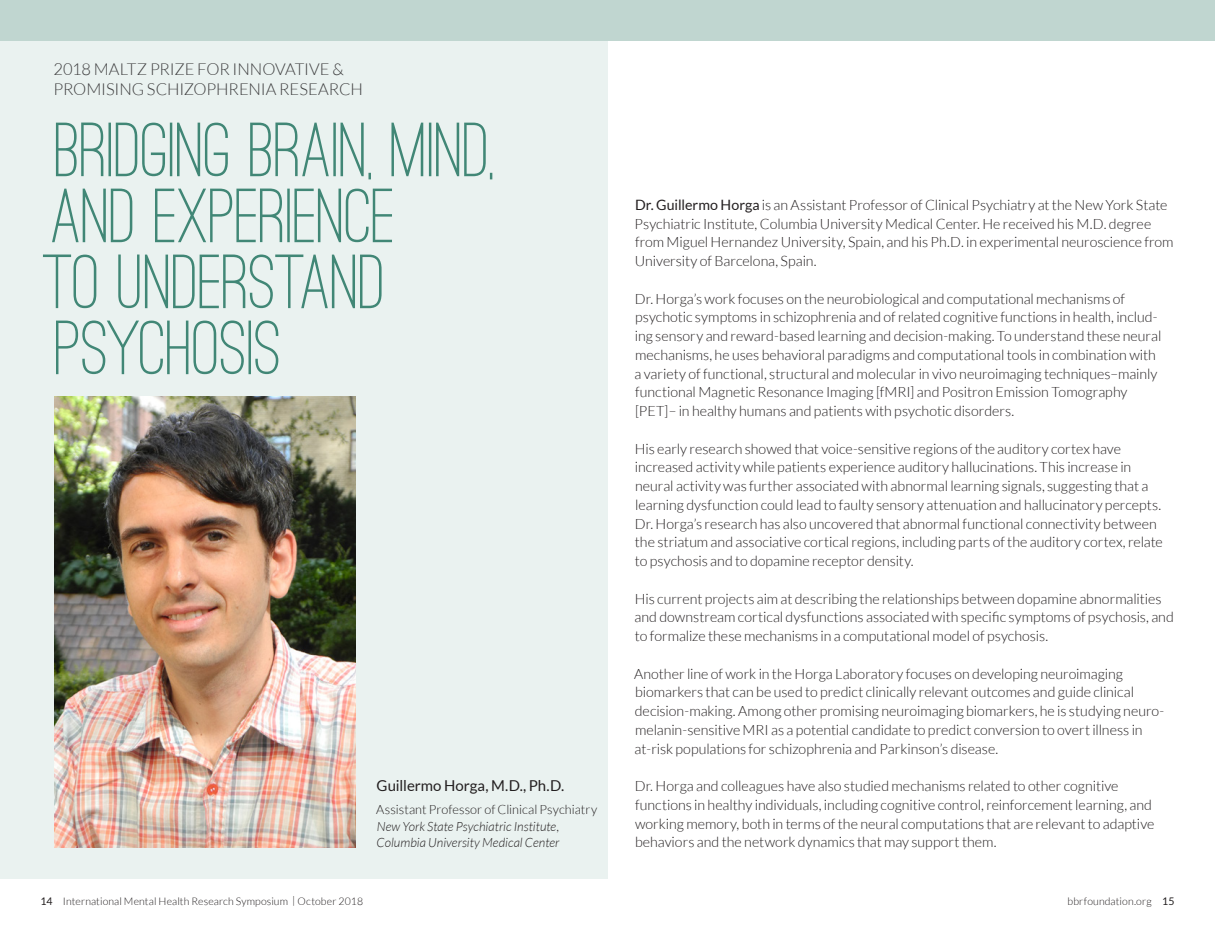
<style>
.page{position:relative;width:1215px;height:945px;background:#fff}
.page>*{position:absolute;margin:0;border:0;box-sizing:border-box;transform-origin:0 0}
.t1{font:500 79.5px/66px "Ostrich Sans";letter-spacing:-.01em;color:#418776}
.t2{font:300 16.5px/19.8px "Lato";letter-spacing:-.01em;color:#3e3e3f}
.t3{font:15px "Lato";color:#231f20}
.t4{font:300 14.25px/18.8px "Lato";color:#231f20}
.t5{font:italic 300 12.75px/16.5px "Lato";color:#231f20}
.t6{font:300 12.75px "Lato";color:#231f20}
.t7{font:300 10.5px "Lato";letter-spacing:.01em;color:#231f20}
.s1{font-weight:400}
</style>
<div class="page">
<div style="left:0;top:0;width:608px;height:878px;background:#eaf2f0"></div>
<div style="left:0;top:0;width:1215px;height:40px;background:#c0d6d0"></div>
<img style="left:54px;top:396px;width:302px;height:451px">
<p class="t2" style="left:53px;top:60px;width:311px">2018 MALTZ PRIZE FOR INNOVATIVE &amp;<br>PROMISING SCHIZOPHRENIA RESEARCH</p>
<h1 class="t1" style="left:43px;top:116px;width:455px">BRIDGING BRAIN, MIND,<br>AND EXPERIENCE<br>TO UNDERSTAND<br>PSYCHOSIS</h1>
<p class="t3" style="left:377px;top:777px;width:189px">Guillermo Horga, M.D., Ph.D.</p>
<p class="t6" style="left:376px;top:803px;width:222px">Assistant Professor of Clinical Psychiatry</p>
<p class="t5" style="left:377px;top:818px;width:184px">New York State Psychiatric Institute,<br>Columbia University Medical Center</p>
<p class="t4" style="left:635px;top:195px;width:541px"><span class="s1">Dr. Guillermo Horga</span> is an Assistant Professor of Clinical Psychiatry at the New York State Psychiatric Institute, Columbia University Medical Center. He received his M.D. degree from Miguel Hernandez University, Spain, and his Ph.D. in experimental neuroscience from University of Barcelona, Spain.</p>
<p class="t4" style="left:634px;top:289px;width:528px">Dr. Horga’s work focuses on the neurobiological and computational mechanisms of psychotic symptoms in schizophrenia and of related cognitive functions in health, includ&shy;ing sensory and reward-based learning and decision-making. To understand these neural mechanisms, he uses behavioral paradigms and computational tools in combination with a variety of functional, structural and molecular in vivo neuroimaging techniques–mainly functional Magnetic Resonance Imaging [fMRI] and Positron Emission Tomography [PET]– in healthy humans and patients with psychotic disorders.</p>
<p class="t4" style="left:635px;top:439px;width:530px">His early research showed that voice-sensitive regions of the auditory cortex have increased activity while patients experience auditory hallucinations. This increase in neural activity was further associated with abnormal learning signals, suggesting that a learning dysfunction could lead to faulty sensory attenuation and hallucinatory percepts.<br>Dr. Horga’s research has also uncovered that abnormal functional connectivity between the striatum and associative cortical regions, including parts of the auditory cortex, relate to psychosis and to dopamine receptor density.</p>
<p class="t4" style="left:634px;top:589px;width:541px">His current projects aim at describing the relationships between dopamine abnormalities and downstream cortical dysfunctions associated with specific symptoms of psychosis, and to formalize these mechanisms in a computational model of psychosis.</p>
<p class="t4" style="left:634px;top:664px;width:532px">Another line of work in the Horga Laboratory focuses on developing neuroimaging biomarkers that can be used to predict clinically relevant outcomes and guide clinical decision-making. Among other promising neuroimaging biomarkers, he is studying neuro&shy;melanin-sensitive MRI as a potential candidate to predict conversion to overt illness in at-risk populations for schizophrenia and Parkinson’s disease.</p>
<p class="t4" style="left:635px;top:777px;width:521px">Dr. Horga and colleagues have also studied mechanisms related to other cognitive functions in healthy individuals, including cognitive control, reinforcement learning, and working memory, both in terms of the neural computations that are relevant to adaptive behaviors and the network dynamics that may support them.</p>
<p class="t7" style="left:41px;top:895px;width:324px"><span class="s1">14</span> International Mental Health Research Symposium | October 2018</p>
<p class="t7" style="left:1068px;top:895px;width:108px">bbrfoundation.org <span class="s1">15</span></p>
</div>
